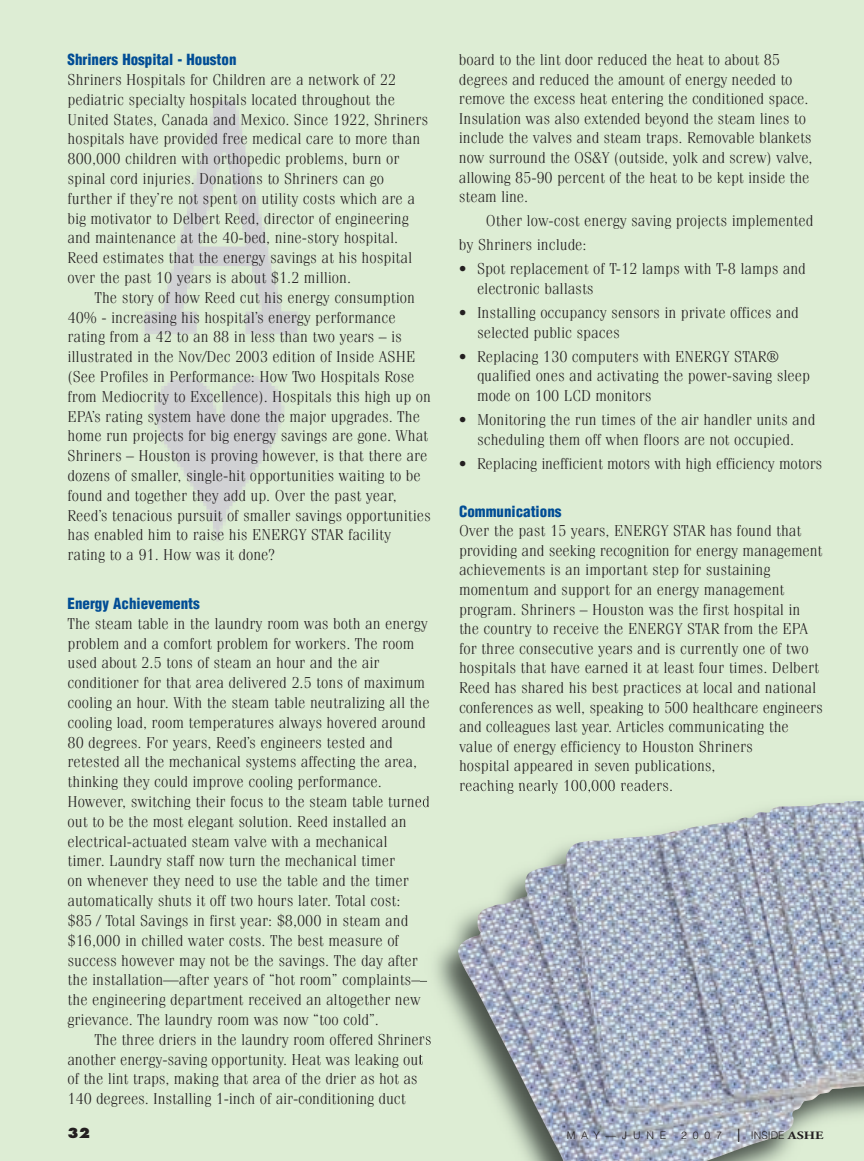
<style>
.page{position:relative;width:864px;height:1161px;background:#ddedd4}
.page>*{position:absolute;margin:0;border:0;box-sizing:border-box;transform-origin:0 0}
.t1{font:300 15.75px/19.8px "Fenice";color:#231f20}
.t2{font:900 condensed 15px "Helvetica";color:#014d95}
.t3{font:800 13.5px "Futura";color:#231f20}
.t4{font:300 10.5px "Helvetica";letter-spacing:.24em;color:#231f20}
.s1{font-size:18px}
.s2{font-family:"Adobe Garamond";font-weight:700;font-size:11.25px}
</style>
<div class="page">
<img style="left:144px;top:100px;width:154px;height:441px">
<img style="left:421px;top:788px;width:251px;height:277px">
<img style="left:460px;top:788px;width:80px;height:6px">
<img style="left:458px;top:801px;width:406px;height:360px">
<p class="t2" style="left:68px;top:51px;width:171px">Shriners Hospital - Houston</p>
<p class="t1" style="left:68px;top:71px;width:362px">Shriners Hospitals for Children are a network of 22 pediatric specialty hospitals located throughout the United States, Canada and Mexico. Since 1922, Shriners hospitals have provided free medical care to more than 800,000 children with orthopedic problems, burn or spinal cord injuries. Donations to Shriners can go further if they’re not spent on utility costs which are a big motivator to Delbert Reed, director of engineering and maintenance at the 40-bed, nine-story hospital.<br>Reed estimates that the energy savings at his hospital over the past 10 years is about $1.2 million.</p>
<p class="t1" style="left:68px;top:289px;width:365px;text-indent:27px">The story of how Reed cut his energy consumption 40% - increasing his hospital’s energy performance rating from a 42 to an 88 in less than two years – is illustrated in the Nov/Dec 2003 edition of Inside ASHE (See Profiles in Performance: How Two Hospitals Rose from Mediocrity to Excellence). Hospitals this high up on EPA’s rating system have done the major upgrades. The home run projects for big energy savings are gone. What Shriners – Houston is proving however, is that there are dozens of smaller, single-hit opportunities waiting to be found and together they add up. Over the past year, Reed’s tenacious pursuit of smaller savings opportunities has enabled him to raise his ENERGY STAR facility rating to a 91. How was it done?</p>
<p class="t2" style="left:68px;top:595px;width:134px">Energy Achievements</p>
<p class="t1" style="left:68px;top:615px;width:364px">The steam table in the laundry room was both an energy problem and a comfort problem for workers. The room used about 2.5 tons of steam an hour and the air conditioner for that area delivered 2.5 tons of maximum cooling an hour. With the steam table neutralizing all the cooling load, room temperatures always hovered around 80 degrees. For years, Reed’s engineers tested and retested all the mechanical systems affecting the area, thinking they could improve cooling performance.<br>However, switching their focus to the steam table turned out to be the most elegant solution. Reed installed an electrical-actuated steam valve with a mechanical<br>timer. Laundry staff now turn the mechanical timer<br>on whenever they need to use the table and the timer automatically shuts it off two hours later. Total cost:<br>$85 / Total Savings in first year: $8,000 in steam and $16,000 in chilled water costs. The best measure of success however may not be the savings. The day after the installation—after years of “hot room” complaints— the engineering department received an altogether new grievance. The laundry room was now “too cold”.</p>
<p class="t1" style="left:68px;top:1031px;width:365px;text-indent:27px">The three driers in the laundry room offered Shriners another energy-saving opportunity. Heat was leaking out of the lint traps, making that area of the drier as hot as 140 degrees. Installing 1-inch of air-conditioning duct</p>
<p class="t1" style="left:459px;top:51px;width:355px">board to the lint door reduced the heat to about 85 degrees and reduced the amount of energy needed to remove the excess heat entering the conditioned space.<br>Insulation was also extended beyond the steam lines to include the valves and steam traps. Removable blankets now surround the OS&amp;Y (outside, yolk and screw) valve, allowing 85-90 percent of the heat to be kept inside the steam line.</p>
<p class="t1" style="left:459px;top:210px;width:356px;line-height:24.2px;text-indent:27px">Other low-cost energy saving projects implemented by Shriners include:</p>
<p class="t1" style="left:477px;top:260px;width:330px;text-indent:-18px">• Spot replacement of T-12 lamps with T-8 lamps and electronic ballasts</p>
<p class="t1" style="left:477px;top:304px;width:323px;text-indent:-18px">• Installing occupancy sensors in private offices and selected public spaces</p>
<p class="t1" style="left:477px;top:348px;width:334px;text-indent:-18px">• Replacing 130 computers with ENERGY STAR® qualified ones and activating the power-saving sleep mode on 100 LCD monitors</p>
<p class="t1" style="left:459px;top:411px;width:358px;text-align:center">• Monitoring the run times of the air handler units and scheduling them off when floors are not occupied.</p>
<p class="t1" style="left:459px;top:455px;width:365px">• Replacing inefficient motors with high efficiency motors</p>
<p class="t2" style="left:459px;top:503px;width:104px">Communications</p>
<p class="t1" style="left:459px;top:522px;width:365px">Over the past 15 years, ENERGY STAR has found that providing and seeking recognition for energy management achievements is an important step for sustaining momentum and support for an energy management program. Shriners – Houston was the first hospital in the country to receive the ENERGY STAR from the EPA for three consecutive years and is currently one of two hospitals that have earned it at least four times. Delbert Reed has shared his best practices at local and national conferences as well, speaking to 500 healthcare engineers and colleagues last year. Articles communicating the value of energy efficiency to Houston Shriners<br>hospital appeared in seven publications,<br>reaching nearly 100,000 readers.</p>
<p class="t3" style="left:68px;top:1127px;width:24px">32</p>
<p class="t4" style="left:567px;top:1129px;width:101px">MAY—JUNE</p>
<p class="t4" style="left:681px;top:1129px;width:144px">2 0 0 7 <span class="s1">|</span> INSIDE <span class="s2">ASHE</span></p>
</div>
